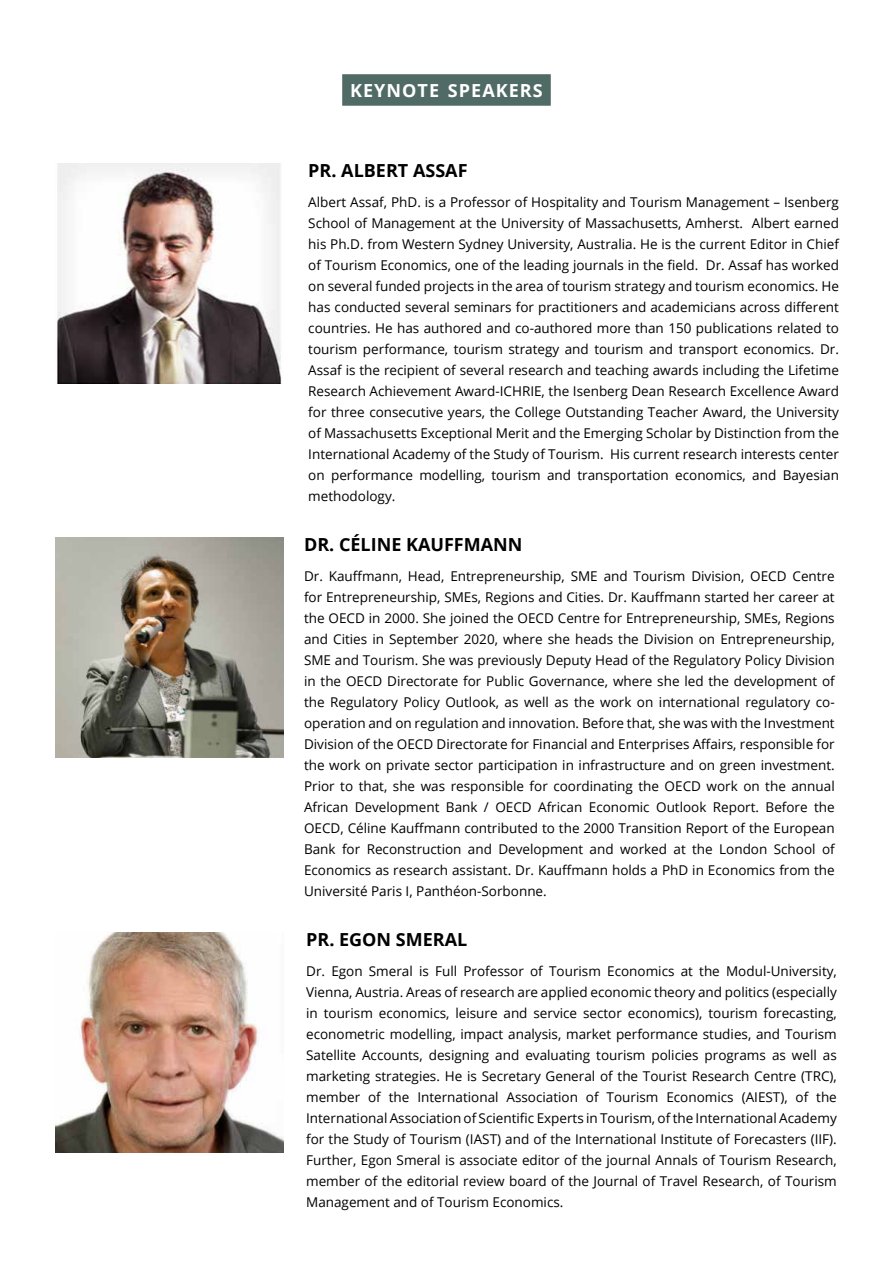
<style>
.page{position:relative;width:893px;height:1263px;background:#fff}
.page>*{position:absolute;margin:0;border:0;box-sizing:border-box;transform-origin:0 0}
.t1{font:700 18px "Open Sans";color:#000}
.t2{font:700 18px "Open Sans";letter-spacing:.055em;color:#fff}
.t3{font:13.5px/21px "Open Sans";color:#000;text-align:justify}
</style>
<div class="page">
<img style="left:55px;top:537px;width:228px;height:220px">
<img style="left:55px;top:932px;width:228px;height:220px">
<div style="left:342px;top:74px;width:209px;height:32px;background:#506b65"></div>
<img style="left:57px;top:163px;width:225px;height:220px">
<h1 class="t2" style="left:350px;top:78px;width:194px">KEYNOTE SPEAKERS</h1>
<h1 class="t1" style="left:308px;top:158px;width:161px">PR. ALBERT ASSAF</h1>
<p class="t3" style="left:308px;top:191px;width:532px">Albert Assaf, PhD. is a Professor of Hospitality and Tourism Management – Isenberg School of Management at the University of Massachusetts, Amherst. Albert earned his Ph.D. from Western Sydney University, Australia. He is the current Editor in Chief of Tourism Economics, one of the leading journals in the field. Dr. Assaf has worked on several funded projects in the area of tourism strategy and tourism economics. He has conducted several seminars for practitioners and academicians across different countries. He has authored and co-authored more than 150 publications related to tourism performance, tourism strategy and tourism and transport economics. Dr.<br>Assaf is the recipient of several research and teaching awards including the Lifetime Research Achievement Award-ICHRIE, the Isenberg Dean Research Excellence Award for three consecutive years, the College Outstanding Teacher Award, the University of Massachusetts Exceptional Merit and the Emerging Scholar by Distinction from the International Academy of the Study of Tourism. His current research interests center on performance modelling, tourism and transportation economics, and Bayesian methodology.</p>
<h1 class="t1" style="left:304px;top:532px;width:220px">DR. CÉLINE KAUFFMANN</h1>
<p class="t3" style="left:304px;top:565px;width:532px">Dr. Kauffmann, Head, Entrepreneurship, SME and Tourism Division, OECD Centre for Entrepreneurship, SMEs, Regions and Cities. Dr. Kauffmann started her career at the OECD in 2000. She joined the OECD Centre for Entrepreneurship, SMEs, Regions and Cities in September 2020, where she heads the Division on Entrepreneurship, SME and Tourism. She was previously Deputy Head of the Regulatory Policy Division in the OECD Directorate for Public Governance, where she led the development of the Regulatory Policy Outlook, as well as the work on international regulatory co&shy;operation and on regulation and innovation. Before that, she was with the Investment Division of the OECD Directorate for Financial and Enterprises Affairs, responsible for the work on private sector participation in infrastructure and on green investment.<br>Prior to that, she was responsible for coordinating the OECD work on the annual African Development Bank / OECD African Economic Outlook Report. Before the OECD, Céline Kauffmann contributed to the 2000 Transition Report of the European Bank for Reconstruction and Development and worked at the London School of Economics as research assistant. Dr. Kauffmann holds a PhD in Economics from the Université Paris I, Panthéon-Sorbonne.</p>
<h1 class="t1" style="left:306px;top:927px;width:163px">PR. EGON SMERAL</h1>
<p class="t3" style="left:306px;top:960px;width:532px">Dr. Egon Smeral is Full Professor of Tourism Economics at the Modul-University, Vienna, Austria. Areas of research are applied economic theory and politics (especially in tourism economics, leisure and service sector economics), tourism forecasting, econometric modelling, impact analysis, market performance studies, and Tourism Satellite Accounts, designing and evaluating tourism policies programs as well as marketing strategies. He is Secretary General of the Tourist Research Centre (TRC), member of the International Association of Tourism Economics (AIEST), of the International Association of Scientific Experts in Tourism, of the International Academy for the Study of Tourism (IAST) and of the International Institute of Forecasters (IIF).<br>Further, Egon Smeral is associate editor of the journal Annals of Tourism Research, member of the editorial review board of the Journal of Travel Research, of Tourism Management and of Tourism Economics.</p>
</div>
